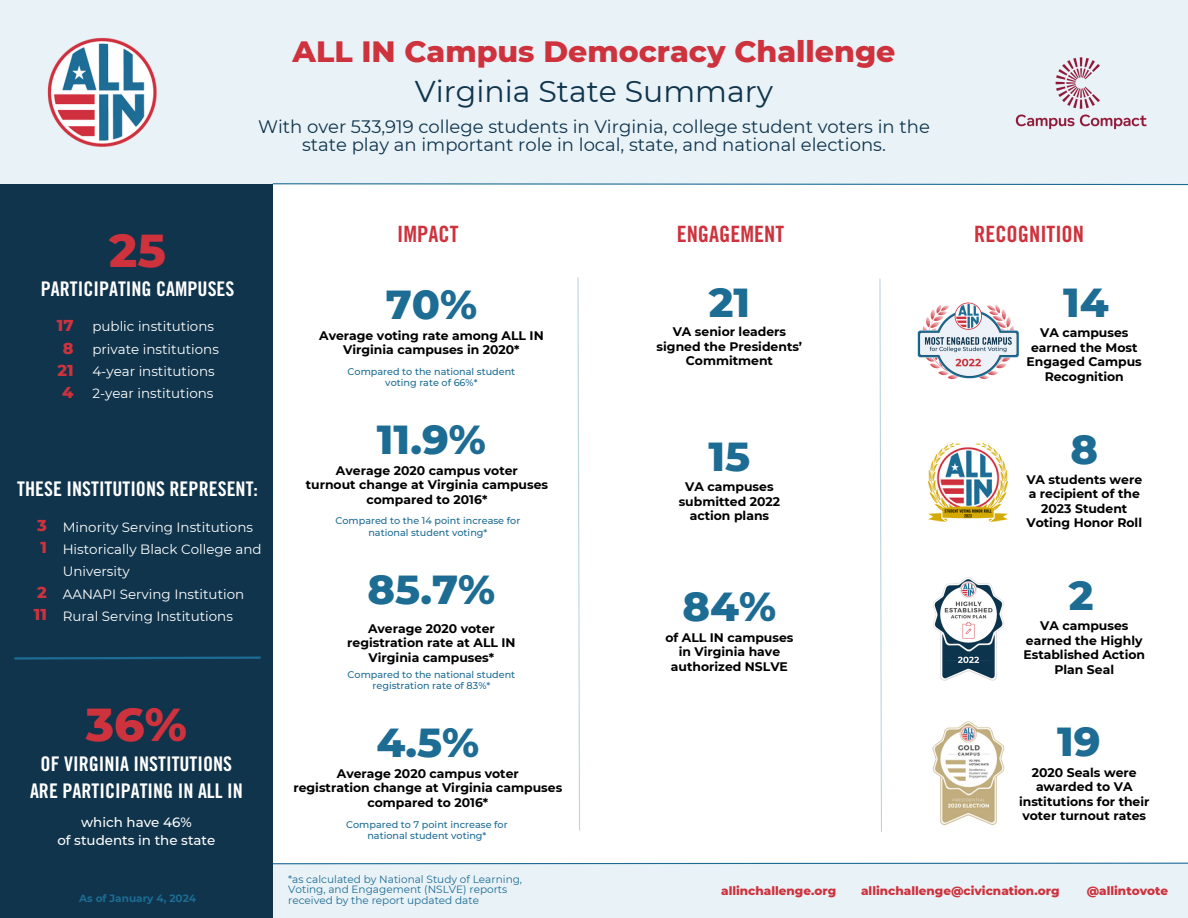
<style>
.page{position:relative;width:1188px;height:918px;background:#fff}
.page>*{position:absolute;margin:0;border:0;box-sizing:border-box;transform-origin:0 0}
.t1{font:800 47.1px "Montserrat";color:#ce323d}
.t2{font:800 41.4px "Montserrat";color:#1d6c94}
.t3{font:800 30px "Montserrat";color:#ce323d}
.t4{font:30px "Montserrat";color:#0f344c}
.t5{font:22.5px "Trade Gothic LT Pro Bd Cn 20";color:#ce323d}
.t6{font:20.1px/27.3px "Trade Gothic LT Pro Bd Cn 20";color:#fff;text-align:center}
.t7{font:18px/18px "Montserrat";color:#0f344c;text-align:center}
.t8{font:800 16.2px "Montserrat";color:#ce323d}
.t9{font:13.5px "Montserrat";color:#fff}
.t10{font:500 13.5px "Montserrat";color:#fff}
.t11{font:700 12.45px/14.4px "Montserrat";color:#000;text-align:center}
.t12{font:800 12px "Montserrat";color:#ce323d}
.t13{font:10.5px/10.5px "Montserrat";color:#1d6c94}
.t14{font:700 10.5px "Montserrat";color:#1d6c94}
.t15{font:500 9.6px/11.2px "Montserrat";color:#1d6c94;text-align:center}
</style>
<div class="page">
<div style="left:0;top:864px;width:1188px;height:54px;background:#e9f2f7"></div>
<div style="left:0;top:184px;width:273px;height:734px;background:#0f344c"></div>
<div style="left:0;top:0;width:1188px;height:184px;background:#e9f2f7"></div>
<img style="left:1015px;top:57px;width:132px;height:73px">
<svg style="left:273px;top:862px;width:915px;height:3px"></svg>
<svg style="left:272px;top:183px;width:916px;height:3px"></svg>
<svg style="left:14px;top:656px;width:247px;height:4px"></svg>
<svg style="left:577px;top:277px;width:3px;height:554px"></svg>
<svg style="left:879px;top:278px;width:3px;height:554px"></svg>
<img style="left:917px;top:302px;width:102px;height:78px">
<img style="left:933px;top:577px;width:72px;height:103px">
<img style="left:927px;top:442px;width:82px;height:80px">
<img style="left:932px;top:721px;width:73px;height:105px">
<img style="left:47px;top:38px;width:110px;height:109px">
<p class="t3" style="left:292px;top:33px;width:605px">ALL IN Campus Democracy Challenge</p>
<p class="t4" style="left:415px;top:73px;width:360px">Virginia State Summary</p>
<p class="t7" style="left:258px;top:118px;width:673px">With over 533,919 college students in Virginia, college student voters in the state play an important role in local, state, and national elections.</p>
<p class="t1" style="left:109px;top:222px;width:58px">25</p>
<p class="t6" style="left:41px;top:278px;width:195px">PARTICIPATING CAMPUSES</p>
<p class="t8" style="left:57px;top:316px;width:18px">17</p>
<p class="t8" style="left:63px;top:338px;width:12px">8</p>
<p class="t8" style="left:57px;top:360px;width:18px">21</p>
<p class="t8" style="left:62px;top:382px;width:13px">4</p>
<p class="t9" style="left:92px;top:318px;width:123px">public institutions</p>
<p class="t9" style="left:92px;top:341px;width:128px">private institutions</p>
<p class="t9" style="left:92px;top:363px;width:124px">4-year institutions</p>
<p class="t9" style="left:92px;top:385px;width:123px">2-year institutions</p>
<p class="t5" style="left:397px;top:226px;width:63px">IMPACT</p>
<p class="t5" style="left:677px;top:226px;width:109px">ENGAGEMENT</p>
<p class="t5" style="left:974px;top:226px;width:111px">RECOGNITION</p>
<p class="t2" style="left:386px;top:279px;width:93px">70%</p>
<p class="t11" style="left:319px;top:328px;width:226px">Average voting rate among ALL IN</p>
<p class="t11" style="left:343px;top:343px;width:178px">Virginia campuses in 2020*</p>
<p class="t15" style="left:348px;top:366px;width:169px">Compared to the national student</p>
<p class="t15" style="left:385px;top:377px;width:94px">voting rate of 66%*</p>
<p class="t2" style="left:709px;top:277px;width:43px">21</p>
<p class="t11" style="left:673px;top:325px;width:115px">VA senior leaders</p>
<p class="t11" style="left:657px;top:339px;width:147px">signed the Presidents’<br>Commitment</p>
<p class="t2" style="left:1063px;top:277px;width:47px">14</p>
<p class="t11" style="left:1027px;top:326px;width:117px">VA campuses earned the Most<br>Engaged Campus<br>Recognition</p>
<p class="t6" style="left:17px;top:478px;width:242px">THESE INSTITUTIONS REPRESENT:</p>
<p class="t8" style="left:37px;top:516px;width:11px">3</p>
<p class="t8" style="left:40px;top:538px;width:8px">1</p>
<p class="t8" style="left:37px;top:582px;width:11px">2</p>
<p class="t8" style="left:34px;top:604px;width:15px">11</p>
<p class="t9" style="left:63px;top:519px;width:192px">Minority Serving Institutions</p>
<p class="t9" style="left:63px;top:541px;width:200px">Historically Black College and</p>
<p class="t9" style="left:63px;top:563px;width:69px">University</p>
<p class="t9" style="left:63px;top:586px;width:183px">AANAPI Serving Institution</p>
<p class="t9" style="left:63px;top:608px;width:172px">Rural Serving Institutions</p>
<p class="t1" style="left:86px;top:695px;width:103px">36%</p>
<p class="t6" style="left:30px;top:753px;width:214px">OF VIRGINIA INSTITUTIONS<br>ARE PARTICIPATING IN ALL IN</p>
<p class="t10" style="left:81px;top:814px;width:112px">which have 46%</p>
<p class="t10" style="left:57px;top:832px;width:160px">of students in the state</p>
<p class="t14" style="left:79px;top:892px;width:119px">As of January 4, 2024</p>
<p class="t2" style="left:377px;top:414px;width:111px">11.9%</p>
<p class="t11" style="left:336px;top:463px;width:184px">Average 2020 campus voter</p>
<p class="t11" style="left:306px;top:477px;width:244px">turnout change at Virginia campuses compared to 2016*</p>
<p class="t15" style="left:335px;top:515px;width:186px">Compared to the 14 point increase for national student voting*</p>
<p class="t2" style="left:368px;top:564px;width:129px">85.7%</p>
<p class="t11" style="left:368px;top:621px;width:128px">Average 2020 voter</p>
<p class="t11" style="left:347px;top:635px;width:170px">registration rate at ALL IN</p>
<p class="t11" style="left:369px;top:650px;width:127px">Virginia campuses*</p>
<p class="t15" style="left:348px;top:669px;width:169px">Compared to the national student</p>
<p class="t15" style="left:373px;top:680px;width:119px">registration rate of 83%*</p>
<p class="t2" style="left:376px;top:717px;width:104px">4.5%</p>
<p class="t11" style="left:337px;top:766px;width:184px">Average 2020 campus voter</p>
<p class="t11" style="left:293px;top:780px;width:270px">registration change at Virginia campuses compared to 2016*</p>
<p class="t15" style="left:346px;top:819px;width:163px">Compared to 7 point increase for</p>
<p class="t15" style="left:367px;top:830px;width:121px">national student voting*</p>
<p class="t2" style="left:709px;top:431px;width:43px">15</p>
<p class="t11" style="left:685px;top:480px;width:90px">VA campuses</p>
<p class="t11" style="left:679px;top:494px;width:103px">submitted 2022</p>
<p class="t11" style="left:690px;top:509px;width:81px">action plans</p>
<p class="t2" style="left:683px;top:581px;width:95px">84%</p>
<p class="t11" style="left:665px;top:630px;width:130px">of ALL IN campuses</p>
<p class="t11" style="left:679px;top:644px;width:103px">in Virginia have</p>
<p class="t11" style="left:671px;top:659px;width:119px">authorized NSLVE</p>
<p class="t2" style="left:1070px;top:424px;width:29px">8</p>
<p class="t11" style="left:1026px;top:472px;width:117px">VA students were a recipient of the<br>2023 Student<br>Voting Honor Roll</p>
<p class="t2" style="left:1069px;top:570px;width:26px">2</p>
<p class="t11" style="left:1023px;top:619px;width:123px">VA campuses earned the Highly<br>Established Action<br>Plan Seal</p>
<p class="t2" style="left:1057px;top:716px;width:45px">19</p>
<p class="t11" style="left:1019px;top:765px;width:132px">2020 Seals were awarded to VA institutions for their voter turnout rates</p>
<p class="t13" style="left:288px;top:874px;width:236px">*as calculated by National Study of Learning,<br>Voting, and Engagement (NSLVE) reports received by the report updated date</p>
<p class="t12" style="left:721px;top:883px;width:117px">allinchallenge.org</p>
<p class="t12" style="left:861px;top:883px;width:200px">allinchallenge@civicnation.org</p>
<p class="t12" style="left:1087px;top:883px;width:83px">@allintovote</p>
</div>
